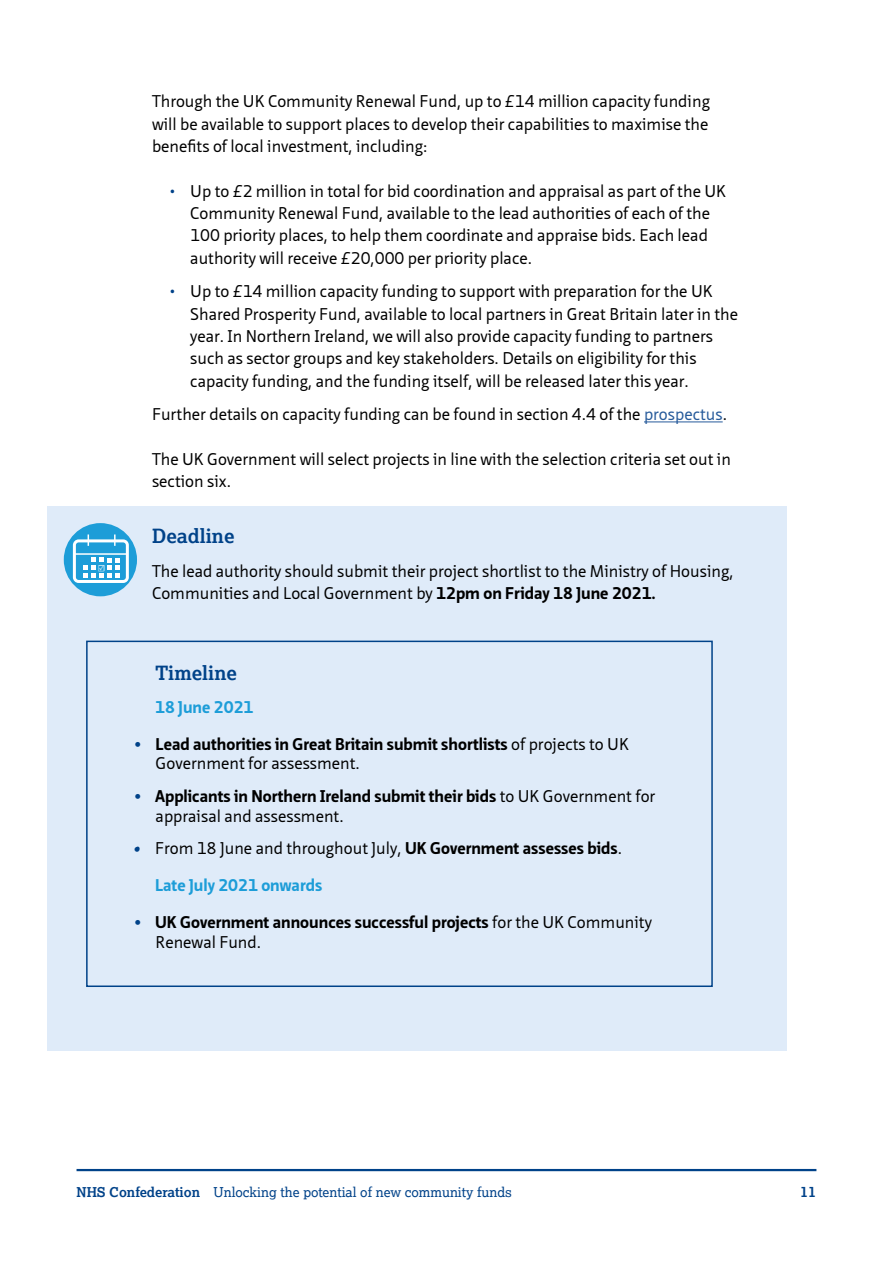
<style>
.page{position:relative;width:893px;height:1263px;background:#fff}
.page>*{position:absolute;margin:0;border:0;box-sizing:border-box;transform-origin:0 0}
.t1{font:700 28.5px "Neue Sans";color:#004289}
.t2{font:700 19.5px "Lexia";color:#004289}
.t3{font:16.5px/22.4px "Neue Sans";color:#000}
.t4{font:700 16.5px/19.8px "Neue Sans";color:#000}
.t5{font:700 16.5px "Neue Sans";color:#1d9dd8}
.t6{font:700 15px "Lexia";color:#004289}
.t7{font:13.5px "Lexia";color:#004289}
.t8{font:9px "Minion Pro";color:#fff}
.s1{color:#004289}
.s2{color:#275b9b}
.s3{font-weight:700}
.s4{font-weight:400}
</style>
<div class="page">
<hr style="left:77px;top:1169px;width:739px;height:2px;background:#004289">
<div style="left:47px;top:506px;width:740px;height:545px;background:#dfebf9"></div>
<div style="left:86px;top:641px;width:627px;height:346px;border:2px solid #004289"></div>
<div style="left:64px;top:523px;width:73px;height:73px;background:#1d9dd8;border-radius:50%"></div>
<div style="left:73px;top:539px;width:56px;height:44px;border:3px solid #fff;border-radius:4px"></div>
<hr style="left:75px;top:553px;width:53px;height:2px;background:#fff">
<svg style="left:88px;top:534px;width:1px;height:12px"></svg>
<svg style="left:114px;top:534px;width:2px;height:12px"></svg>
<svg style="left:84px;top:558px;width:36px;height:19px"></svg>
<hr style="left:644px;top:421px;width:79px;height:1px;background:#275b9b">
<p class="t8" style="left:98px;top:562px;width:9px">☑</p>
<p class="t3" style="left:152px;top:91px;width:560px;text-align:justify">Through the UK Community Renewal Fund, up to £14 million capacity funding will be available to support places to develop their capabilities to maximise the benefits of local investment, including:</p>
<p class="t3" style="left:190px;top:180px;width:537px;text-indent:-21px"><span class="s1">•</span> Up to £2 million in total for bid coordination and appraisal as part of the UK Community Renewal Fund, available to the lead authorities of each of the 100 priority places, to help them coordinate and appraise bids. Each lead authority will receive £20,000 per priority place.</p>
<p class="t3" style="left:190px;top:281px;width:549px;text-indent:-21px"><span class="s1">•</span> Up to £14 million capacity funding to support with preparation for the UK Shared Prosperity Fund, available to local partners in Great Britain later in the year. In Northern Ireland, we will also provide capacity funding to partners such as sector groups and key stakeholders. Details on eligibility for this capacity funding, and the funding itself, will be released later this year.</p>
<p class="t3" style="left:152px;top:404px;width:576px">Further details on capacity funding can be found in section 4.4 of the <span class="s2">prospectus</span>.</p>
<p class="t3" style="left:152px;top:448px;width:580px">The UK Government will select projects in line with the selection criteria set out in section six.</p>
<p class="t2" style="left:152px;top:524px;width:84px">Deadline</p>
<p class="t3" style="left:152px;top:560px;width:583px">The lead authority should submit their project shortlist to the Ministry of Housing,<br>Communities and Local Government by <span class="s3">12pm on Friday 18 June 2021.</span></p>
<p class="t2" style="left:155px;top:661px;width:83px">Timeline</p>
<p class="t5" style="left:155px;top:697px;width:100px">18 June 2021</p>
<p class="t4" style="left:156px;top:734px;width:475px;text-indent:-21px"><span class="s1">•</span> Lead authorities in Great Britain submit shortlists <span class="s4">of projects to UK<br>Government for assessment.</span></p>
<p class="t4" style="left:156px;top:786px;width:501px;text-indent:-21px"><span class="s1">•</span> Applicants in Northern Ireland submit their bids <span class="s4">to UK Government for appraisal and assessment.</span></p>
<p class="t3" style="left:134px;top:838px;width:489px"><span class="s1">•</span> From 18 June and throughout July, <span class="s3">UK Government assesses bids</span>.</p>
<p class="t5" style="left:155px;top:875px;width:169px">Late July 2021 onwards</p>
<p class="t4" style="left:156px;top:912px;width:498px;text-indent:-21px"><span class="s1">•</span> UK Government announces successful projects <span class="s4">for the UK Community<br>Renewal Fund.</span></p>
<h1 class="t1" style="left:133px;top:831px;width:9px">·</h1>
<p class="t7" style="left:77px;top:1183px;width:437px"><span class="s3">NHS Confederation</span> Unlocking the potential of new community funds</p>
<p class="t6" style="left:800px;top:1182px;width:18px">11</p>
</div>
